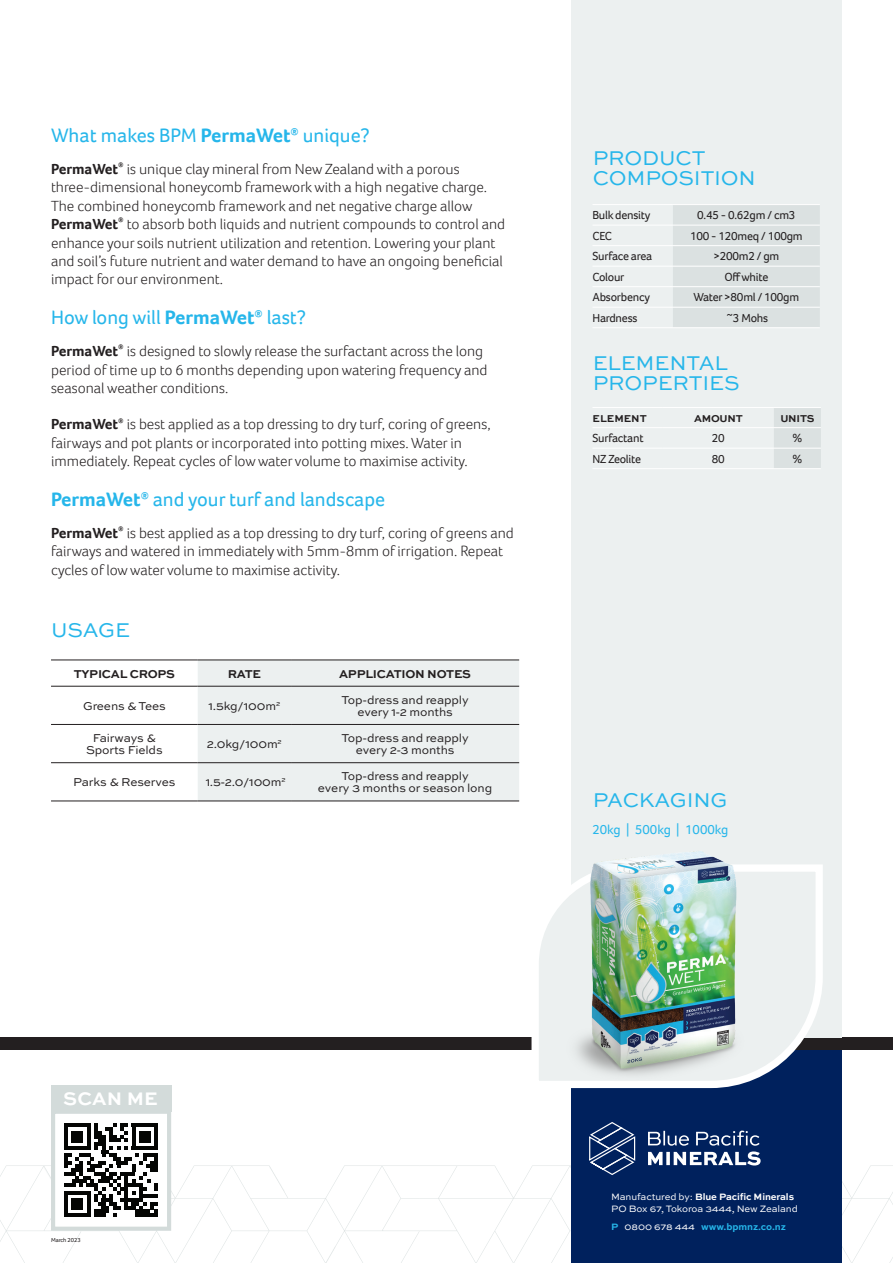
<style>
.page{position:relative;width:893px;height:1263px;background:#fff}
.page>*{position:absolute;margin:0;border:0;box-sizing:border-box;transform-origin:0 0}
.t1{font:21px/19.5px "Sweet Sans Pro";letter-spacing:-.01em;color:#26b6ea}
.t2{font:20.1px "Foco";color:#26b6ea}
.t3{font:700 19.2px "Sweet Sans Pro";letter-spacing:.01em;color:#fff}
.t4{font:300 15px/18.5px "Foco";color:#231f20}
.t5{font:700 15px "Foco";color:#231f20}
.t6{font:13.5px "Foco";color:#26b6ea}
.t7{font:12px/12px "Sweet Sans Pro";letter-spacing:-.01em;color:#231f20;text-align:center}
.t8{font:12px "Foco";letter-spacing:-.02em;color:#231f20}
.t9{font:700 12px "Sweet Sans Pro";letter-spacing:-.02em;color:#231f20}
.t10{font:700 10.5px "Sweet Sans Pro";letter-spacing:-.02em;color:#231f20}
.t11{font:700 10.5px "Sweet Sans Pro";color:#231f20}
.t12{font:9.75px/12px "Sweet Sans Pro";letter-spacing:-.01em;color:#fff}
.t13{font:700 9.75px "Sweet Sans Pro";letter-spacing:-.01em;color:#26b6ea}
.t14{font:700 6.75px "Foco";color:#231f20}
.t15{font:6px "Foco";letter-spacing:-.01em;color:#231f20}
.s1{font-weight:700}
.s2{font-weight:400;color:#fff}
</style>
<div class="page">
<div style="left:571px;top:1043px;width:271px;height:220px;background:#00215d"></div>
<div style="left:0;top:1037px;width:893px;height:12px;background:#231f20"></div>
<div style="left:51px;top:1085px;width:120px;height:27px;background:#d3dbda"></div>
<svg style="left:0;top:1122px;width:893px;height:141px"></svg>
<hr style="left:64px;top:1213px;width:27px;height:4px;background:#040503">
<div style="left:72px;top:1198px;width:11px;height:11px;background:#040503"></div>
<div style="left:51px;top:1110px;width:120px;height:121px;border:4px solid #d3dbda"></div>
<div style="left:571px;top:0;width:271px;height:1037px;background:#ecf0f0"></div>
<div style="left:673px;top:205px;width:147px;height:122px;background:#dbe1e1"></div>
<hr style="left:592px;top:225px;width:81px;height:1px;background:#fff">
<hr style="left:673px;top:225px;width:147px;height:1px;background:#fff">
<hr style="left:592px;top:245px;width:81px;height:1px;background:#fff">
<hr style="left:673px;top:245px;width:147px;height:1px;background:#fff">
<hr style="left:592px;top:266px;width:81px;height:1px;background:#fff">
<hr style="left:673px;top:266px;width:147px;height:1px;background:#fff">
<hr style="left:592px;top:286px;width:81px;height:1px;background:#fff">
<hr style="left:673px;top:286px;width:147px;height:1px;background:#fff">
<hr style="left:592px;top:307px;width:81px;height:1px;background:#fff">
<hr style="left:673px;top:307px;width:147px;height:1px;background:#fff">
<hr style="left:592px;top:327px;width:81px;height:1px;background:#fff">
<hr style="left:673px;top:327px;width:147px;height:1px;background:#fff">
<hr style="left:592px;top:204px;width:81px;height:1px;background:#fff">
<hr style="left:673px;top:204px;width:147px;height:1px;background:#fff">
<div style="left:774px;top:408px;width:47px;height:60px;background:#dbe1e1"></div>
<hr style="left:592px;top:407px;width:71px;height:1px;background:#fff">
<hr style="left:663px;top:407px;width:111px;height:1px;background:#fff">
<hr style="left:774px;top:407px;width:47px;height:1px;background:#fff">
<hr style="left:592px;top:427px;width:71px;height:1px;background:#fff">
<hr style="left:663px;top:427px;width:111px;height:1px;background:#fff">
<hr style="left:774px;top:427px;width:47px;height:1px;background:#fff">
<hr style="left:592px;top:448px;width:71px;height:1px;background:#fff">
<hr style="left:663px;top:448px;width:111px;height:1px;background:#fff">
<hr style="left:774px;top:448px;width:47px;height:1px;background:#fff">
<hr style="left:592px;top:468px;width:71px;height:1px;background:#fff">
<hr style="left:663px;top:468px;width:111px;height:1px;background:#fff">
<hr style="left:774px;top:468px;width:47px;height:1px;background:#fff">
<div style="left:198px;top:660px;width:321px;height:140px;background:#ecf0f0"></div>
<hr style="left:51px;top:659px;width:147px;height:1px;background:#231f20">
<hr style="left:198px;top:659px;width:93px;height:1px;background:#231f20">
<hr style="left:291px;top:659px;width:228px;height:1px;background:#231f20">
<hr style="left:51px;top:686px;width:147px;height:1px;background:#231f20">
<hr style="left:198px;top:686px;width:93px;height:1px;background:#231f20">
<hr style="left:291px;top:686px;width:228px;height:1px;background:#231f20">
<hr style="left:51px;top:724px;width:147px;height:1px;background:#231f20">
<hr style="left:198px;top:724px;width:93px;height:1px;background:#231f20">
<hr style="left:291px;top:724px;width:228px;height:1px;background:#231f20">
<hr style="left:51px;top:762px;width:147px;height:1px;background:#231f20">
<hr style="left:198px;top:762px;width:93px;height:1px;background:#231f20">
<hr style="left:291px;top:762px;width:228px;height:1px;background:#231f20">
<hr style="left:51px;top:800px;width:147px;height:1px;background:#231f20">
<hr style="left:198px;top:800px;width:93px;height:1px;background:#231f20">
<hr style="left:291px;top:800px;width:228px;height:1px;background:#231f20">
<svg style="left:528px;top:865px;width:298px;height:216px"></svg>
<img style="left:561px;top:851px;width:204px;height:238px">
<h2 class="t2" style="left:51px;top:122px;width:320px">What makes BPM <span class="s1">PermaWet</span><sup>®</sup> unique?</h2>
<p class="t5" style="left:51px;top:159px;width:69px">PermaWet</p>
<p class="t14" style="left:118px;top:160px;width:7px">®</p>
<p class="t4" style="left:51px;top:159px;width:438px;text-indent:76px">is unique clay mineral from New Zealand with a porous three-dimensional honeycomb framework with a high negative charge.<br>The combined honeycomb framework and net negative charge allow</p>
<p class="t5" style="left:51px;top:214px;width:69px">PermaWet</p>
<p class="t14" style="left:118px;top:216px;width:7px">®</p>
<p class="t4" style="left:51px;top:215px;width:456px;text-indent:76px">to absorb both liquids and nutrient compounds to control and enhance your soils nutrient utilization and retention. Lowering your plant and soil’s future nutrient and water demand to have an ongoing beneficial impact for our environment.</p>
<h2 class="t2" style="left:51px;top:304px;width:256px">How long will <span class="s1">PermaWet</span><sup>®</sup> last?</h2>
<p class="t5" style="left:51px;top:341px;width:69px">PermaWet</p>
<p class="t14" style="left:118px;top:343px;width:7px">®</p>
<p class="t4" style="left:51px;top:342px;width:438px;text-indent:76px">is designed to slowly release the surfactant across the long period of time up to 6 months depending upon watering frequency and seasonal weather conditions.</p>
<p class="t5" style="left:51px;top:414px;width:69px">PermaWet</p>
<p class="t14" style="left:118px;top:416px;width:7px">®</p>
<p class="t4" style="left:51px;top:415px;width:441px;text-indent:76px">is best applied as a top dressing to dry turf, coring of greens, fairways and pot plants or incorporated into potting mixes. Water in immediately. Repeat cycles of low water volume to maximise activity.</p>
<h2 class="t2" style="left:51px;top:486px;width:336px"><span class="s1">PermaWet</span><sup>®</sup> and your turf and landscape</h2>
<p class="t5" style="left:51px;top:523px;width:69px">PermaWet</p>
<p class="t14" style="left:118px;top:524px;width:7px">®</p>
<p class="t4" style="left:51px;top:523px;width:464px;text-indent:76px">is best applied as a top dressing to dry turf, coring of greens and fairways and watered in immediately with 5mm-8mm of irrigation. Repeat cycles of low water volume to maximise activity.</p>
<h1 class="t1" style="left:51px;top:619px;width:80px">USAGE</h1>
<p class="t9" style="left:74px;top:664px;width:103px">TYPICAL CROPS</p>
<p class="t9" style="left:228px;top:664px;width:35px">RATE</p>
<p class="t9" style="left:339px;top:664px;width:133px">APPLICATION NOTES</p>
<p class="t7" style="left:83px;top:699px;width:84px">Greens &amp; Tees</p>
<p class="t7" style="left:209px;top:699px;width:73px">1.5kg/100m<sup>2</sup></p>
<p class="t7" style="left:341px;top:693px;width:129px">Top-dress and reapply every 1-2 months</p>
<p class="t7" style="left:86px;top:732px;width:78px">Fairways &amp;<br>Sports Fields</p>
<p class="t7" style="left:207px;top:738px;width:76px">2.0kg/100m<sup>2</sup></p>
<p class="t7" style="left:341px;top:732px;width:129px">Top-dress and reapply every 2-3 months</p>
<p class="t7" style="left:73px;top:776px;width:104px">Parks &amp; Reserves</p>
<p class="t7" style="left:206px;top:776px;width:81px">1.5-2.0/100m<sup>2</sup></p>
<p class="t7" style="left:318px;top:770px;width:176px">Top-dress and reapply<br>every 3 months or season long</p>
<h1 class="t1" style="left:593px;top:147px;width:165px">PRODUCT<br>COMPOSITION</h1>
<p class="t8" style="left:592px;top:207px;width:60px">Bulk density</p>
<p class="t8" style="left:697px;top:207px;width:100px">0.45 - 0.62gm / cm3</p>
<p class="t8" style="left:592px;top:228px;width:21px">CEC</p>
<p class="t8" style="left:690px;top:228px;width:114px">100 - 120meq / 100gm</p>
<p class="t8" style="left:592px;top:248px;width:61px">Surface area</p>
<p class="t8" style="left:713px;top:248px;width:67px">&gt;200m2 / gm</p>
<p class="t8" style="left:592px;top:269px;width:33px">Colour</p>
<p class="t8" style="left:724px;top:269px;width:46px">Off white</p>
<p class="t8" style="left:592px;top:289px;width:59px">Absorbency</p>
<p class="t8" style="left:693px;top:289px;width:107px">Water &gt;80ml / 100gm</p>
<p class="t8" style="left:592px;top:310px;width:46px">Hardness</p>
<p class="t8" style="left:727px;top:310px;width:43px">~3 Mohs</p>
<h1 class="t1" style="left:593px;top:353px;width:148px">ELEMENTAL<br>PROPERTIES</h1>
<p class="t11" style="left:593px;top:410px;width:56px">ELEMENT</p>
<p class="t10" style="left:694px;top:410px;width:50px">AMOUNT</p>
<p class="t10" style="left:780px;top:410px;width:36px">UNITS</p>
<p class="t8" style="left:592px;top:430px;width:53px">Surfactant</p>
<p class="t8" style="left:712px;top:430px;width:14px">20</p>
<p class="t8" style="left:792px;top:430px;width:11px">%</p>
<p class="t8" style="left:592px;top:451px;width:50px">NZ Zeolite</p>
<p class="t8" style="left:712px;top:451px;width:14px">80</p>
<p class="t8" style="left:792px;top:451px;width:11px">%</p>
<h1 class="t1" style="left:593px;top:789px;width:136px">PACKAGING</h1>
<p class="t6" style="left:592px;top:820px;width:137px">20kg | 500kg | 1000kg</p>
<p class="t3" style="left:63px;top:1084px;width:96px">SCAN ME</p>
<p class="t15" style="left:51px;top:1236px;width:31px">March 2023</p>
<p class="t12" style="left:611px;top:1191px;width:188px">Manufactured by: <span class="s1">Blue Pacific Minerals<br></span>PO Box 67, Tokoroa 3444, New Zealand</p>
<p class="t13" style="left:611px;top:1219px;width:176px">P <span class="s2">0800 678 444</span> www.bpmnz.co.nz</p>
</div>
